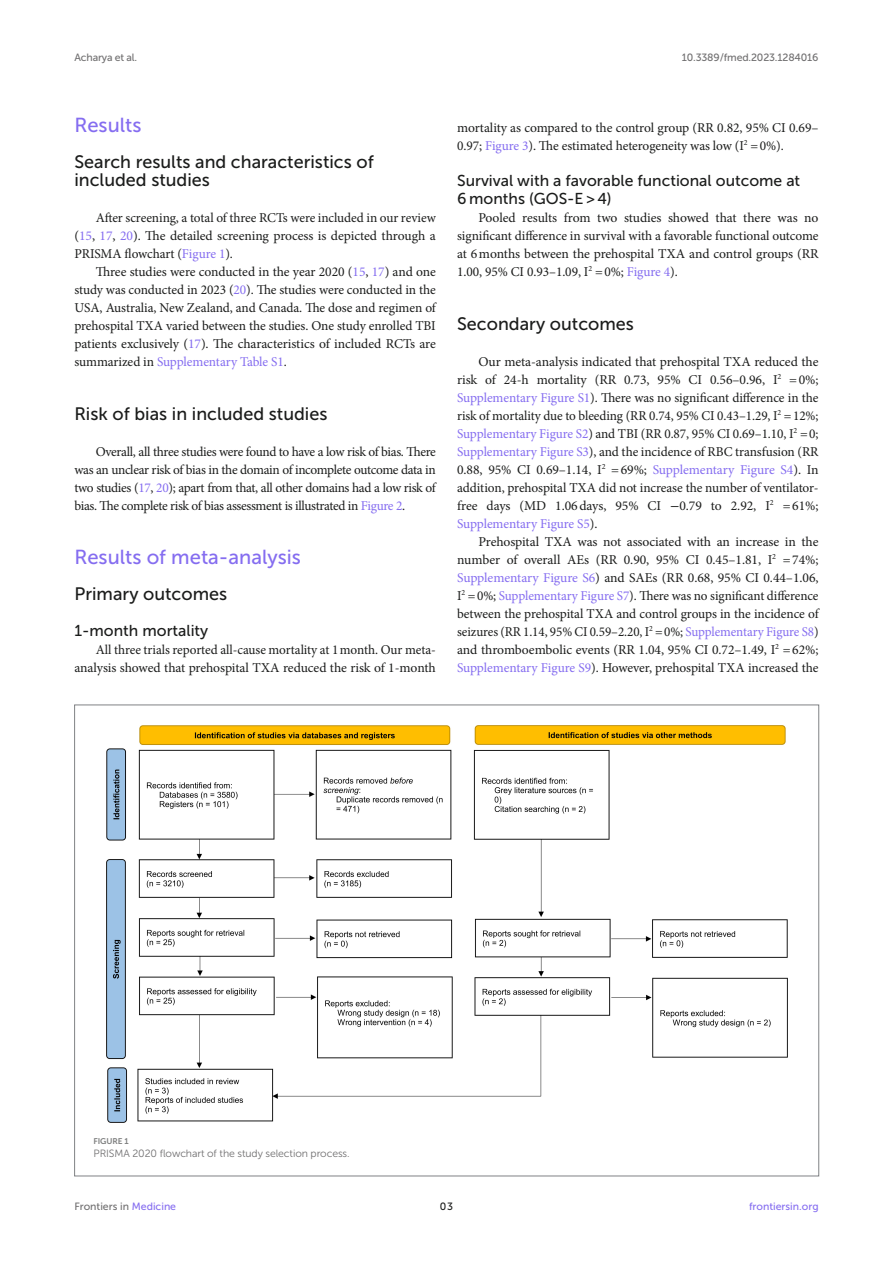
<style>
.page{position:relative;width:893px;height:1263px;background:#fff}
.page>*{position:absolute;margin:0;border:0;box-sizing:border-box;transform-origin:0 0}
.HEAD_1{font:20.25px "Museo Sans 500";color:#856df0}
.HEAD_2_after_HEAD_1{font:18px/18px "Museo Sans 500";color:#1b1c1b}
.HEAD_2{font:18px "Museo Sans 500";color:#1b1c1b}
.HEAD_3{font:15.75px/18px "Museo Sans 500";color:#1b1c1b}
.HEAD_3_after_HEAD_2{font:15.75px "Museo Sans 500";color:#1b1c1b}
.TEXT_FLUSH{font:13.5px/18px "Minion Pro";letter-spacing:-.01em;color:#1b1c1b;text-align:justify}
.TEXT{font:13.5px/18px "Minion Pro";letter-spacing:-.005em;color:#1b1c1b;text-align:justify}
.t1{font:10.5px "Museo Sans 500";letter-spacing:-.015em;color:#706f70}
.FIG_LEG{font:10.5px "Museo Sans 300";letter-spacing:-.01em;color:#706f70}
.t2{font:10.5px "Museo Sans 500";color:#856df0}
.t3{font:10.5px "Museo Sans 500";color:#1b1c1b}
.FIG_HD{font:8.25px "Museo Sans 700";letter-spacing:-.01em;color:#7e7f7f}
.s1{color:#856df0}
.s2{font-family:"STIX General"}
</style>
<div class="page">
<img style="left:106px;top:725px;width:682px;height:398px">
<p class="t1" style="left:74px;top:51px;width:64px">Acharya et al.</p>
<p class="t1" style="left:682px;top:51px;width:138px">10.3389/fmed.2023.1284016</p>
<p class="HEAD_1" style="left:74px;top:114px;width:69px">Results</p>
<p class="HEAD_2_after_HEAD_1" style="left:74px;top:153px;width:301px">Search results and characteristics of included studies</p>
<p class="TEXT_FLUSH" style="left:74px;top:209px;width:363px;text-indent:21px">After screening, a total of three RCTs were included in our review (<span class="s1">15</span>, <span class="s1">17</span>, <span class="s1">20</span>). The detailed screening process is depicted through a PRISMA flowchart (<span class="s1">Figure 1</span>).</p>
<p class="TEXT" style="left:74px;top:263px;width:363px;text-indent:21px">Three studies were conducted in the year 2020 (<span class="s1">15</span>, <span class="s1">17</span>) and one study was conducted in 2023 (<span class="s1">20</span>). The studies were conducted in the USA, Australia, New Zealand, and Canada. The dose and regimen of prehospital TXA varied between the studies. One study enrolled TBI patients exclusively (<span class="s1">17</span>). The characteristics of included RCTs are summarized in <span class="s1">Supplementary Table S1</span>.</p>
<p class="HEAD_2" style="left:74px;top:404px;width:255px">Risk of bias in included studies</p>
<p class="TEXT_FLUSH" style="left:74px;top:443px;width:363px;text-indent:21px">Overall, all three studies were found to have a low risk of bias. There was an unclear risk of bias in the domain of incomplete outcome data in two studies (<span class="s1">17</span>, <span class="s1">20</span>); apart from that, all other domains had a low risk of bias. The complete risk of bias assessment is illustrated in <span class="s1">Figure 2</span>.</p>
<p class="HEAD_1" style="left:74px;top:546px;width:228px">Results of meta-analysis</p>
<p class="HEAD_2_after_HEAD_1" style="left:74px;top:585px;width:154px">Primary outcomes</p>
<p class="HEAD_3_after_HEAD_2" style="left:74px;top:622px;width:135px">1-month mortality</p>
<p class="TEXT_FLUSH" style="left:74px;top:641px;width:363px;text-align:right">All three trials reported all-cause mortality at 1month. Our meta&shy;analysis showed that prehospital TXA reduced the risk of 1-month</p>
<p class="TEXT_FLUSH" style="left:457px;top:119px;width:363px">mortality as compared to the control group (RR 0.82, 95% CI 0.69–<br>0.97; <span class="s1">Figure 3</span>). The estimated heterogeneity was low (I<sup>2</sup> =0%).</p>
<p class="HEAD_3" style="left:457px;top:172px;width:345px">Survival with a favorable functional outcome at<br>6 months (GOS-E &gt; 4)</p>
<p class="TEXT_FLUSH" style="left:457px;top:209px;width:363px;text-indent:21px">Pooled results from two studies showed that there was no significant difference in survival with a favorable functional outcome at 6months between the prehospital TXA and control groups (RR 1.00, 95% CI 0.93–1.09, I<sup>2</sup> =0%; <span class="s1">Figure 4</span>).</p>
<p class="HEAD_2" style="left:457px;top:314px;width:178px">Secondary outcomes</p>
<p class="TEXT_FLUSH" style="left:457px;top:353px;width:363px;text-indent:21px">Our meta-analysis indicated that prehospital TXA reduced the risk of 24-h mortality (RR 0.73, 95% CI 0.56–0.96, I<sup>2</sup> =0%; <span class="s1">Supplementary Figure S1</span>). There was no significant difference in the risk of mortality due to bleeding (RR 0.74, 95% CI 0.43–1.29, I<sup>2</sup> =12%; <span class="s1">Supplementary Figure S2</span>) and TBI (RR 0.87, 95% CI 0.69–1.10, I<sup>2</sup> =0; <span class="s1">Supplementary Figure S3</span>), and the incidence of RBC transfusion (RR 0.88, 95% CI 0.69–1.14, I<sup>2</sup> =69%; <span class="s1">Supplementary Figure S4</span>). In addition, prehospital TXA did not increase the number of ventilator&shy;free days (MD 1.06days, 95% CI <span class="s2">−</span>0.79 to 2.92, I<sup>2</sup> =61%; <span class="s1">Supplementary Figure S5</span>).</p>
<p class="TEXT" style="left:457px;top:533px;width:363px;text-indent:21px">Prehospital TXA was not associated with an increase in the number of overall AEs (RR 0.90, 95% CI 0.45–1.81, I<sup>2</sup> =74%; <span class="s1">Supplementary Figure S6</span>) and SAEs (RR 0.68, 95% CI 0.44–1.06, I<sup>2</sup> =0%; <span class="s1">Supplementary Figure S7</span>). There was no significant difference between the prehospital TXA and control groups in the incidence of seizures (RR 1.14, 95% CI 0.59–2.20, I<sup>2</sup> =0%; <span class="s1">Supplementary Figure S8</span>) and thromboembolic events (RR 1.04, 95% CI 0.72–1.49, I<sup>2</sup> =62%; <span class="s1">Supplementary Figure S9</span>). However, prehospital TXA increased the</p>
<p class="FIG_HD" style="left:94px;top:1136px;width:37px">FIGURE 1</p>
<p class="FIG_LEG" style="left:94px;top:1148px;width:258px">PRISMA 2020 flowchart of the study selection process.</p>
<p class="t1" style="left:74px;top:1200px;width:103px">Frontiers in <span class="s1">Medicine</span></p>
<p class="t3" style="left:440px;top:1200px;width:15px">03</p>
<p class="t2" style="left:749px;top:1200px;width:71px">frontiersin.org</p>
</div>
